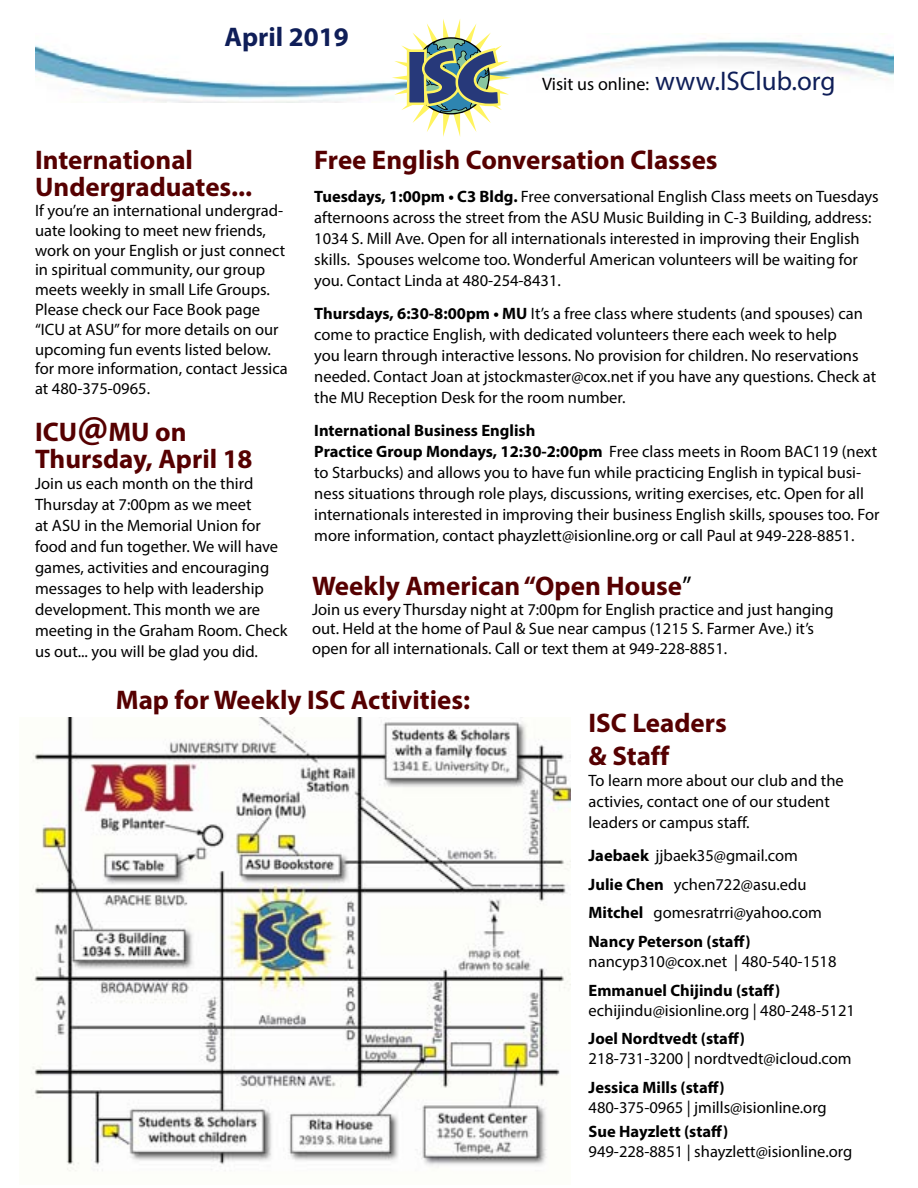
<style>
.page{position:relative;width:918px;height:1188px;background:#fff}
.page>*{position:absolute;margin:0;border:0;box-sizing:border-box;transform-origin:0 0}
.t1{font:700 74.7px "Lithograph";color:#27397a}
.t2{font:700 27px/27px "Myriad Pro";color:#560001}
.t3{font:700 27px "Myriad Pro";color:#0f1e58}
.t4{font:18px "Myriad Pro";color:#000}
.t5{font:16.5px/21px "Myriad Pro";color:#000}
.t6{font:700 16.5px "Myriad Pro";color:#000}
.s1{font-size:27px;color:#0f1e58}
.s2{font-size:40.5px}
.s3{font-weight:700}
.s4{font-weight:400;color:#000}
</style>
<div class="page">
<img style="left:35px;top:33px;width:858px;height:70px">
<svg style="left:392px;top:19px;width:119px;height:118px"></svg>
<div style="left:218px;top:22px;width:135px;height:37px;background:#fff"></div>
<svg style="left:223px;top:59px;width:52px;height:6px"></svg>
<img style="left:31px;top:717px;width:539px;height:454px">
<h2 class="t3" style="left:225px;top:20px;width:126px">April 2019</h2>
<h1 class="t1" style="left:400px;top:31px;width:104px">ISC</h1>
<p class="t4" style="left:542px;top:73px;width:295px">Visit us online: <span class="s1">www.ISClub.org</span></p>
<h2 class="t2" style="left:35px;top:146px;width:219px">International<br>Undergraduates...</h2>
<p class="t5" style="left:35px;top:200px;width:254px;line-height:19.8px">If you’re an international undergrad&shy;uate looking to meet new friends, work on your English or just connect in spiritual community, our group meets weekly in small Life Groups.<br>Please check our Face Book page “ICU at ASU” for more details on our upcoming fun events listed below. for more information, contact Jessica at 480-375-0965.</p>
<h2 class="t2" style="left:35px;top:418px;width:219px">ICU<span class="s2">@</span>MU on<br>Thursday, April 18</h2>
<p class="t5" style="left:35px;top:473px;width:254px">Join us each month on the third<br>Thursday at 7:00pm as we meet<br>at ASU in the Memorial Union for food and fun together. We will have games, activities and encouraging messages to help with leadership development. This month we are meeting in the Graham Room. Check us out... you will be glad you did.</p>
<h2 class="t2" style="left:314px;top:145px;width:405px">Free English Conversation Classes</h2>
<p class="t5" style="left:314px;top:185px;width:566px"><span class="s3">Tuesdays, 1:00pm • C3 Bldg.</span> Free conversational English Class meets on Tuesdays afternoons across the street from the ASU Music Building in C-3 Building, address:<br>1034 S. Mill Ave. Open for all internationals interested in improving their English skills. Spouses welcome too. Wonderful American volunteers will be waiting for you. Contact Linda at 480-254-8431.</p>
<p class="t5" style="left:314px;top:302px;width:563px"><span class="s3">Thursdays, 6:30-8:00pm • MU</span> It’s a free class where students (and spouses) can come to practice English, with dedicated volunteers there each week to help<br>you learn through interactive lessons. No provision for children. No reservations needed. Contact Joan at jstockmaster@cox.net if you have any questions. Check at the MU Reception Desk for the room number.</p>
<p class="t5" style="left:314px;top:419px;width:567px"><span class="s3">International Business English<br>Practice Group Mondays, 12:30-2:00pm</span> Free class meets in Room BAC119 (next to Starbucks) and allows you to have fun while practicing English in typical busi&shy;ness situations through role plays, discussions, writing exercises, etc. Open for all internationals interested in improving their business English skills, spouses too. For more information, contact phayzlett@isionline.org or call Paul at 949-228-8851.</p>
<h2 class="t2" style="left:312px;top:571px;width:381px">Weekly American “Open House<span class="s4">”</span></h2>
<p class="t5" style="left:312px;top:599px;width:523px;line-height:19.8px">Join us every Thursday night at 7:00pm for English practice and just hanging out. Held at the home of Paul &amp; Sue near campus (1215 S. Farmer Ave.) it’s open for all internationals. Call or text them at 949-228-8851.</p>
<h2 class="t2" style="left:116px;top:686px;width:356px">Map for Weekly ISC Activities:</h2>
<h2 class="t2" style="left:589px;top:706px;width:140px;line-height:32.4px">ISC Leaders &amp; Staff</h2>
<p class="t5" style="left:589px;top:769px;width:257px">To learn more about our club and the activies, contact one of our student leaders or campus staff.</p>
<p class="t5" style="left:589px;top:841px;width:235px;line-height:28.8px"><span class="s3">Jaebaek</span> jjbaek35@gmail.com<br><span class="s3">Julie Chen</span> ychen722@asu.edu<br><span class="s3">Mitchel</span> gomesratrri@yahoo.com<br><span class="s3">Nancy Peterson (staff)</span></p>
<p class="t5" style="left:589px;top:951px;width:249px">nancyp310@cox.net | 480-540-1518</p>
<p class="t6" style="left:589px;top:980px;width:193px">Emmanuel Chijindu (staff)</p>
<p class="t5" style="left:589px;top:999px;width:268px">echijindu@isionline.org | 480-248-5121</p>
<p class="t6" style="left:589px;top:1028px;width:158px">Joel Nordtvedt (staff)</p>
<p class="t5" style="left:589px;top:1048px;width:265px">218-731-3200 | nordtvedt@icloud.com</p>
<p class="t6" style="left:589px;top:1077px;width:138px">Jessica Mills (staff)</p>
<p class="t5" style="left:589px;top:1097px;width:240px">480-375-0965 | jmills@isionline.org</p>
<p class="t6" style="left:589px;top:1121px;width:141px">Sue Hayzlett (staff)</p>
<p class="t5" style="left:589px;top:1141px;width:265px">949-228-8851 | shayzlett@isionline.org</p>
</div>
